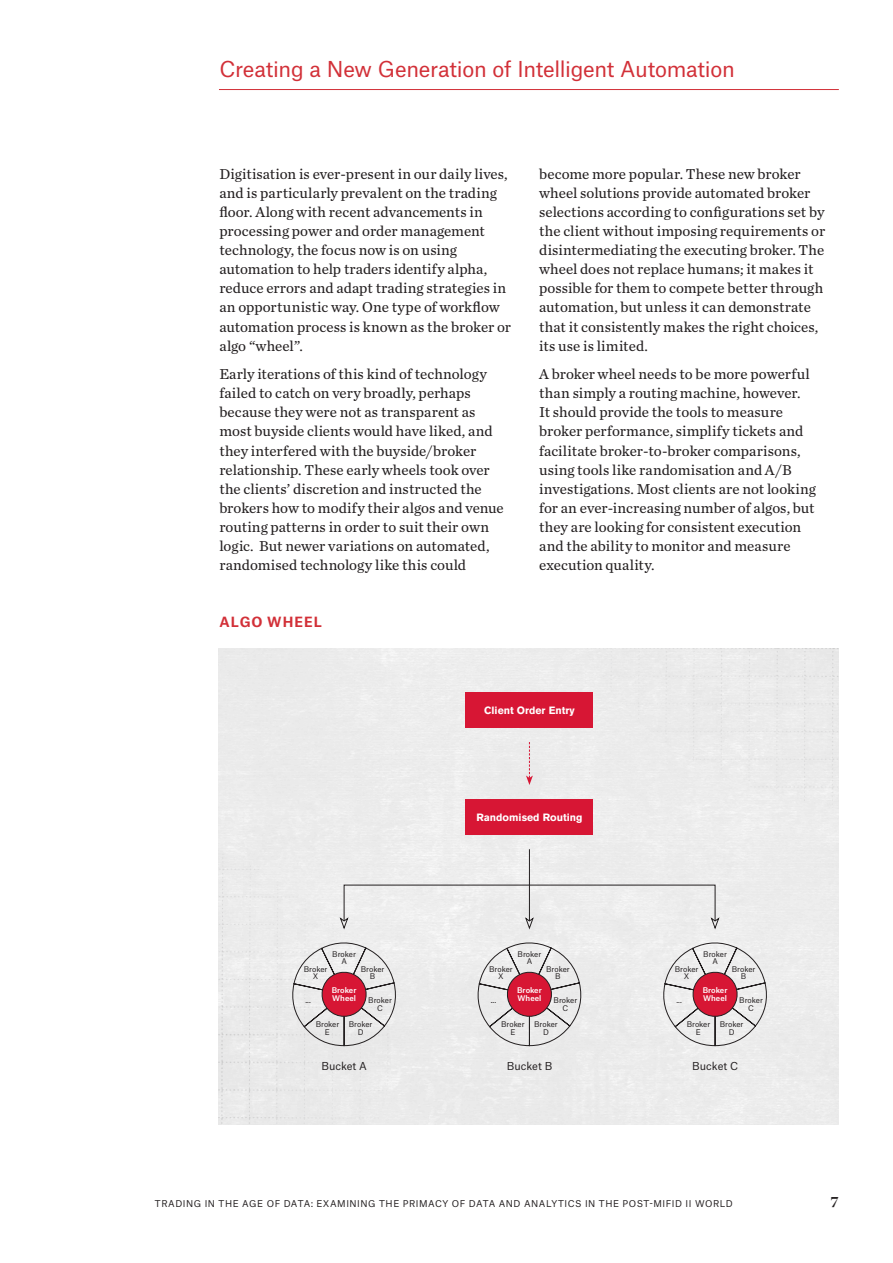
<style>
.page{position:relative;width:893px;height:1263px;background:#fff}
.page>*{position:absolute;margin:0;border:0;box-sizing:border-box;transform-origin:0 0}
.t1{font:21px "Atlas Grotesk";letter-spacing:-.015em;color:#d23038}
.t2{font:15px/19.2px "Chronicle Text G2";letter-spacing:.005em;color:#231f20}
.t3{font:700 15px "Chronicle Display";color:#231f20}
.t4{font:700 13.5px "Atlas Grotesk";letter-spacing:.07em;color:#d23038}
.t5{font:700 10.5px "Akzidenz Grotesk Std";color:#fff}
.t6{font:10.5px "Atlas Grotesk";color:#231f20}
.t7{font:9px "Atlas Grotesk";letter-spacing:.06em;color:#231f20}
.t8{font:7.5px/7.5px "Atlas Grotesk";color:#231f20;text-align:center}
.t9{font:500 7.5px/7.5px "Atlas Grotesk";color:#fff}
</style>
<div class="page">
<hr style="left:219px;top:89px;width:620px;height:1px;background:#d23038">
<div style="left:219px;top:648px;width:620px;height:476px;background:#ebebeb"></div>
<div style="left:465px;top:692px;width:128px;height:36px;background:#d71634"></div>
<div style="left:465px;top:799px;width:128px;height:36px;background:#d71634"></div>
<svg style="left:291px;top:941px;width:107px;height:105px;background:#dbc1c5"></svg>
<svg style="left:662px;top:941px;width:107px;height:105px"></svg>
<svg style="left:476px;top:941px;width:107px;height:105px;background:#dbc2c6"></svg>
<div style="left:340px;top:849px;width:379px;height:79px;background:#ededed"></div>
<svg style="left:526px;top:742px;width:7px;height:43px"></svg>
<p class="t1" style="left:219px;top:52px;width:517px">Creating a New Generation of Intelligent Automation</p>
<p class="t2" style="left:219px;top:163px;width:293px">Digitisation is ever-present in our daily lives, and is particularly prevalent on the trading floor. Along with recent advancements in processing power and order management technology, the focus now is on using automation to help traders identify alpha, reduce errors and adapt trading strategies in an opportunistic way. One type of workflow automation process is known as the broker or algo “wheel”.</p>
<p class="t2" style="left:219px;top:364px;width:286px">Early iterations of this kind of technology failed to catch on very broadly, perhaps because they were not as transparent as most buyside clients would have liked, and they interfered with the buyside/broker relationship. These early wheels took over the clients’ discretion and instructed the brokers how to modify their algos and venue routing patterns in order to suit their own logic. But newer variations on automated, randomised technology like this could</p>
<p class="t4" style="left:219px;top:610px;width:104px">ALGO WHEEL</p>
<p class="t2" style="left:539px;top:163px;width:287px">become more popular. These new broker wheel solutions provide automated broker selections according to configurations set by the client without imposing requirements or disintermediating the executing broker. The wheel does not replace humans; it makes it possible for them to compete better through automation, but unless it can demonstrate that it consistently makes the right choices, its use is limited.</p>
<p class="t2" style="left:539px;top:364px;width:278px">A broker wheel needs to be more powerful than simply a routing machine, however.<br>It should provide the tools to measure broker performance, simplify tickets and facilitate broker-to-broker comparisons, using tools like randomisation and A/B investigations. Most clients are not looking for an ever-increasing number of algos, but they are looking for consistent execution and the ability to monitor and measure execution quality.</p>
<p class="t5" style="left:484px;top:704px;width:92px">Client Order Entry</p>
<p class="t5" style="left:476px;top:811px;width:108px">Randomised Routing</p>
<p class="t8" style="left:332px;top:949px;width:25px">Broker<br>A</p>
<p class="t8" style="left:304px;top:964px;width:25px">Broker<br>X</p>
<p class="t8" style="left:361px;top:964px;width:25px">Broker<br>B</p>
<p class="t8" style="left:518px;top:949px;width:25px">Broker<br>A</p>
<p class="t8" style="left:489px;top:964px;width:25px">Broker<br>X</p>
<p class="t8" style="left:546px;top:964px;width:25px">Broker<br>B</p>
<p class="t8" style="left:703px;top:949px;width:25px">Broker<br>A</p>
<p class="t8" style="left:675px;top:964px;width:25px">Broker<br>X</p>
<p class="t8" style="left:732px;top:964px;width:25px">Broker<br>B</p>
<p class="t8" style="left:305px;top:996px;width:7px">...</p>
<p class="t9" style="left:332px;top:986px;width:26px">Broker<br>Wheel</p>
<p class="t8" style="left:368px;top:996px;width:25px">Broker<br>C</p>
<p class="t8" style="left:491px;top:996px;width:7px">...</p>
<p class="t9" style="left:517px;top:986px;width:26px">Broker<br>Wheel</p>
<p class="t8" style="left:554px;top:996px;width:25px">Broker<br>C</p>
<p class="t8" style="left:676px;top:996px;width:7px">...</p>
<p class="t9" style="left:703px;top:986px;width:26px">Broker<br>Wheel</p>
<p class="t8" style="left:739px;top:996px;width:25px">Broker<br>C</p>
<p class="t8" style="left:316px;top:1020px;width:25px">Broker<br>E</p>
<p class="t8" style="left:349px;top:1020px;width:25px">Broker<br>D</p>
<p class="t8" style="left:501px;top:1020px;width:25px">Broker<br>E</p>
<p class="t8" style="left:534px;top:1020px;width:25px">Broker<br>D</p>
<p class="t8" style="left:687px;top:1020px;width:25px">Broker<br>E</p>
<p class="t8" style="left:720px;top:1020px;width:25px">Broker<br>D</p>
<p class="t6" style="left:321px;top:1057px;width:47px">Bucket A</p>
<p class="t6" style="left:507px;top:1057px;width:47px">Bucket B</p>
<p class="t6" style="left:692px;top:1057px;width:47px">Bucket C</p>
<p class="t7" style="left:155px;top:1196px;width:579px">TRADING IN THE AGE OF DATA: EXAMINING THE PRIMACY OF DATA AND ANALYTICS IN THE POST-MIFID II WORLD</p>
<p class="t3" style="left:831px;top:1189px;width:10px">7</p>
</div>
